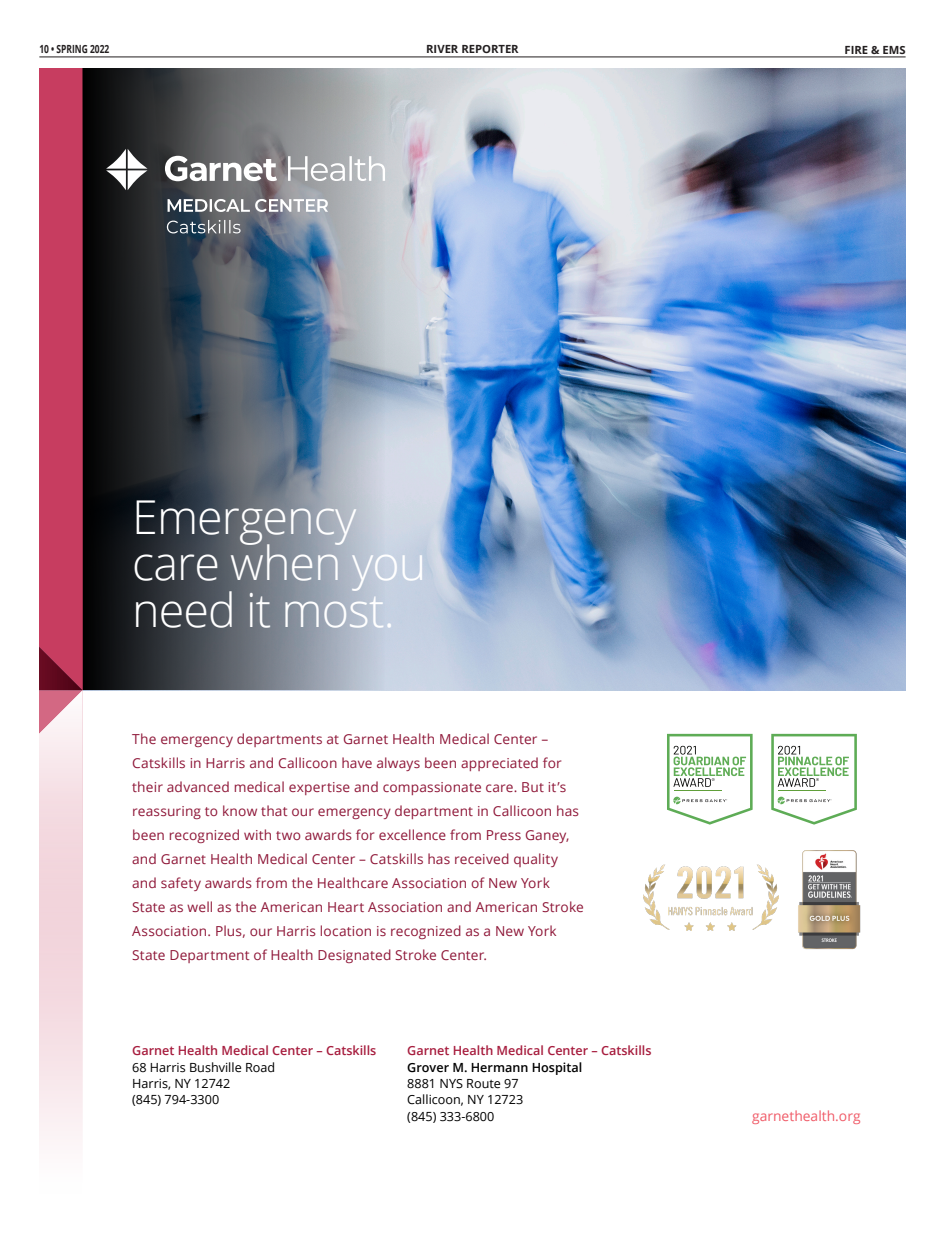
<style>
.page{position:relative;width:945px;height:1238px;background:#fff}
.page>*{position:absolute;margin:0;border:0;box-sizing:border-box;transform-origin:0 0}
.t1{font:300 46.62px/46.6px "Open Sans";letter-spacing:-.02em;color:#fff}
.t2{font:13.88px "Open Sans";color:#f05a67}
.t3{font:13.75px/24px "Open Sans";letter-spacing:.01em;color:#8e1738}
.t4{font:12.62px/16.4px "Open Sans";color:#000}
.t5{font:700 11.25px "Open Sans";color:#231f20}
.t6{font:700 11.25px "Open Sans";color:#231f20;scale:.75 1}
.s1{font-weight:600;color:#a71d3e}
.s2{font-weight:600}
</style>
<div class="page">
<hr style="left:39px;top:57px;width:867px;height:1px;background:#231f20">
<img style="left:385px;top:68px;width:521px;height:622px">
<svg style="left:84px;top:68px;width:301px;height:622px;background:#555f69"></svg>
<svg style="left:39px;top:68px;width:45px;height:1072px;background:#d77d94"></svg>
<svg style="left:106px;top:149px;width:279px;height:84px;background:#84868a"></svg>
<svg style="left:667px;top:734px;width:86px;height:90px"></svg>
<hr style="left:674px;top:790px;width:47px;height:1px;background:#609f3a">
<img style="left:798px;top:850px;width:63px;height:100px">
<svg style="left:771px;top:734px;width:86px;height:90px"></svg>
<hr style="left:778px;top:790px;width:48px;height:1px;background:#609f3a">
<img style="left:643px;top:864px;width:136px;height:66px">
<p class="t6" style="left:39px;top:41px;width:95px">10 • SPRING 2022</p>
<p class="t5" style="left:426px;top:41px;width:94px">RIVER REPORTER</p>
<p class="t5" style="left:845px;top:42px;width:63px">FIRE &amp; EMS</p>
<p class="t1" style="left:132px;top:492px;width:296px">Emergency care when you need it most.</p>
<p class="t3" style="left:132px;top:727px;width:453px">The emergency departments at Garnet Health Medical Center – Catskills in Harris and Callicoon have always been appreciated for their advanced medical expertise and compassionate care. But it’s reassuring to know that our emergency department in Callicoon has been recognized with two awards for excellence from Press Ganey, and Garnet Health Medical Center – Catskills has received quality and safety awards from the Healthcare Association of New York State as well as the American Heart Association and American Stroke Association. Plus, our Harris location is recognized as a New York State Department of Health Designated Stroke Center.</p>
<p class="t4" style="left:132px;top:1042px;width:246px"><span class="s1">Garnet Health Medical Center – Catskills<br></span>68 Harris Bushville Road<br>Harris, NY 12742<br>(845) 794-3300</p>
<p class="t4" style="left:407px;top:1042px;width:246px"><span class="s1">Garnet Health Medical Center – Catskills<br></span><span class="s2">Grover M. Hermann Hospital<br></span>8881 NYS Route 97<br>Callicoon, NY 12723<br>(845) 333-6800</p>
<p class="t2" style="left:752px;top:1106px;width:110px">garnethealth.org</p>
</div>
